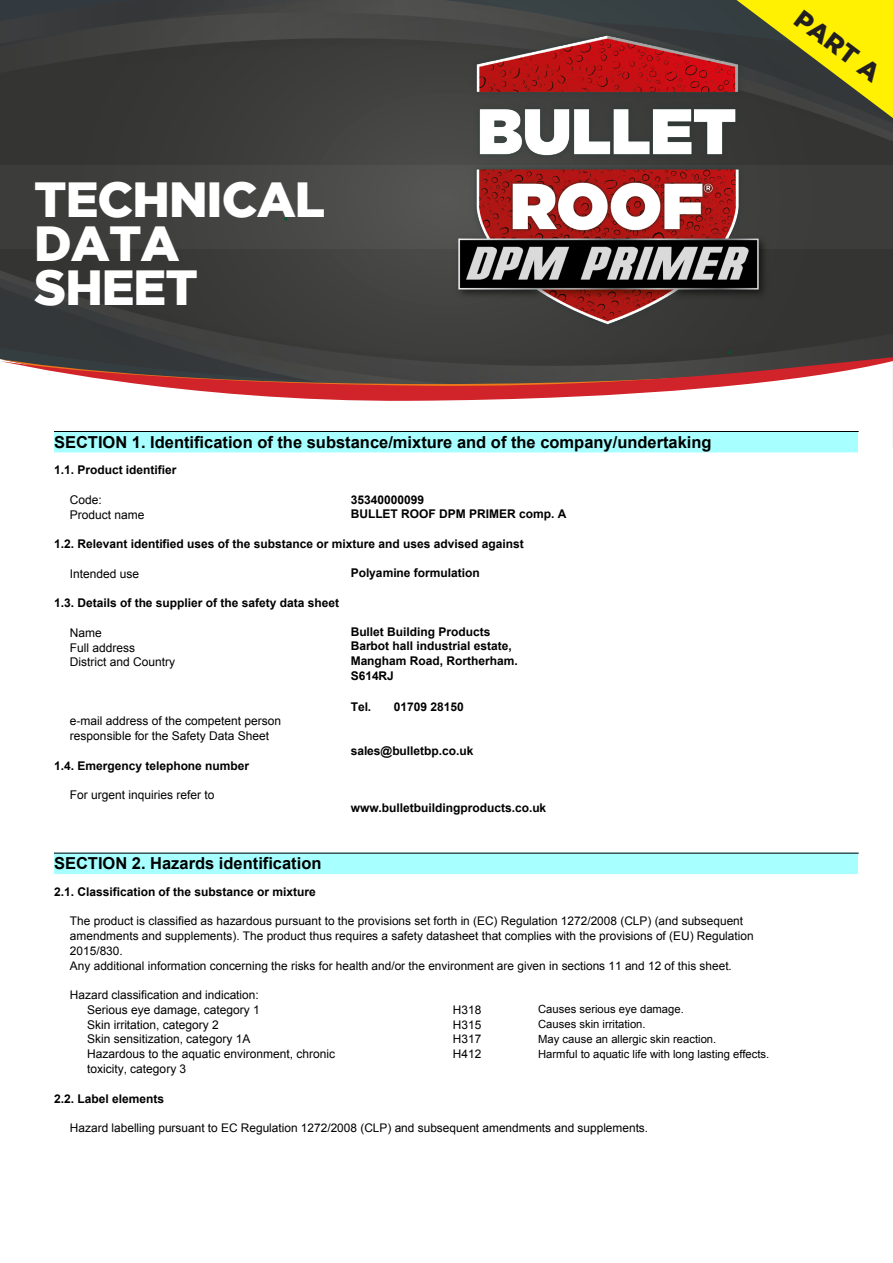
<style>
.page{position:relative;width:893px;height:1263px;background:#fff}
.page>*{position:absolute;margin:0;border:0;box-sizing:border-box;transform-origin:0 0}
.t1{font:900 49.2px/44.2px "Gotham";letter-spacing:-.02em;color:#fff}
.t2{font:900 25.5px "Gotham";color:#231f20}
.t3{font:700 16.5px "Arial";color:#000}
.t4{font:700 12px/14.5px "Arial";color:#000}
.t5{font:12px/14.7px "Arial";color:#000}
.t6{font:11.85px/14.9px "Arial";color:#000}
.t7{font:11.25px "Arial";color:#000}
</style>
<div class="page">
<div style="left:0;top:0;width:893px;height:447px;background:#393a39"></div>
<div style="left:0;top:402px;width:893px;height:45px;background:#fff"></div>
<img style="left:262px;top:118px;width:504px;height:207px">
<svg style="left:0;top:349px;width:893px;height:53px"></svg>
<svg style="left:180px;top:0;width:713px;height:118px"></svg>
<svg style="left:54px;top:410px;width:805px;height:464px"></svg>
<div style="left:54px;top:432px;width:803px;height:20px;background:#a8ffff"></div>
<hr style="left:54px;top:431px;width:805px;height:1px;background:#000">
<div style="left:54px;top:854px;width:803px;height:19px;background:#a8ffff"></div>
<hr style="left:54px;top:853px;width:805px;height:1px;background:#000">
<p class="t1" style="left:34px;top:176px;width:292px">TECHNICAL<br>DATA<br>SHEET</p>
<p class="t2" style="left:806px;top:4px;width:101px;rotate:37deg">PART A</p>
<p class="t3" style="left:54px;top:430px;width:659px">SECTION 1. Identification of the substance/mixture and of the company/undertaking</p>
<p class="t4" style="left:54px;top:463px;width:124px">1.1. Product identifier</p>
<p class="t5" style="left:70px;top:492px;width:34px">Code:</p>
<p class="t4" style="left:351px;top:492px;width:75px">35340000099</p>
<p class="t5" style="left:70px;top:507px;width:76px">Product name</p>
<p class="t4" style="left:351px;top:507px;width:217px">BULLET ROOF DPM PRIMER comp. A</p>
<p class="t4" style="left:54px;top:537px;width:471px">1.2. Relevant identified uses of the substance or mixture and uses advised against</p>
<p class="t5" style="left:70px;top:566px;width:71px">Intended use</p>
<p class="t4" style="left:351px;top:566px;width:131px">Polyamine formulation</p>
<p class="t4" style="left:54px;top:596px;width:287px">1.3. Details of the supplier of the safety data sheet</p>
<p class="t5" style="left:70px;top:625px;width:107px">Name<br>Full address<br>District and Country</p>
<p class="t4" style="left:351px;top:625px;width:169px">Bullet Building Products<br>Barbot hall industrial estate,<br>Mangham Road, Rortherham.<br>S614RJ</p>
<p class="t4" style="left:351px;top:699px;width:22px">Tel.</p>
<p class="t4" style="left:394px;top:699px;width:72px">01709 28150</p>
<p class="t4" style="left:351px;top:744px;width:124px">sales@bulletbp.co.uk</p>
<p class="t5" style="left:70px;top:714px;width:213px">e-mail address of the competent person responsible for the Safety Data Sheet</p>
<p class="t4" style="left:54px;top:758px;width:197px">1.4. Emergency telephone number</p>
<p class="t5" style="left:70px;top:788px;width:146px">For urgent inquiries refer to</p>
<p class="t4" style="left:351px;top:801px;width:197px">www.bulletbuildingproducts.co.uk</p>
<p class="t3" style="left:54px;top:852px;width:269px">SECTION 2. Hazards identification</p>
<p class="t4" style="left:54px;top:884px;width:263px">2.1. Classification of the substance or mixture</p>
<p class="t6" style="left:70px;top:913px;width:685px">The product is classified as hazardous pursuant to the provisions set forth in (EC) Regulation 1272/2008 (CLP) (and subsequent amendments and supplements). The product thus requires a safety datasheet that complies with the provisions of (EU) Regulation 2015/830.<br>Any additional information concerning the risks for health and/or the environment are given in sections 11 and 12 of this sheet.</p>
<p class="t6" style="left:70px;top:987px;width:190px">Hazard classification and indication:</p>
<p class="t5" style="left:87px;top:1002px;width:174px">Serious eye damage, category 1</p>
<p class="t6" style="left:453px;top:1002px;width:30px">H318</p>
<p class="t7" style="left:538px;top:1002px;width:147px">Causes serious eye damage.</p>
<p class="t5" style="left:87px;top:1017px;width:133px">Skin irritation, category 2</p>
<p class="t6" style="left:453px;top:1017px;width:30px">H315</p>
<p class="t7" style="left:538px;top:1016px;width:109px">Causes skin irritation.</p>
<p class="t5" style="left:87px;top:1032px;width:165px">Skin sensitization, category 1A</p>
<p class="t6" style="left:453px;top:1032px;width:30px">H317</p>
<p class="t7" style="left:538px;top:1031px;width:180px">May cause an allergic skin reaction.</p>
<p class="t5" style="left:87px;top:1046px;width:249px">Hazardous to the aquatic environment, chronic toxicity, category 3</p>
<p class="t6" style="left:453px;top:1046px;width:30px">H412</p>
<p class="t7" style="left:538px;top:1046px;width:233px">Harmful to aquatic life with long lasting effects.</p>
<p class="t4" style="left:54px;top:1091px;width:111px">2.2. Label elements</p>
<p class="t6" style="left:70px;top:1120px;width:580px">Hazard labelling pursuant to EC Regulation 1272/2008 (CLP) and subsequent amendments and supplements.</p>
</div>
